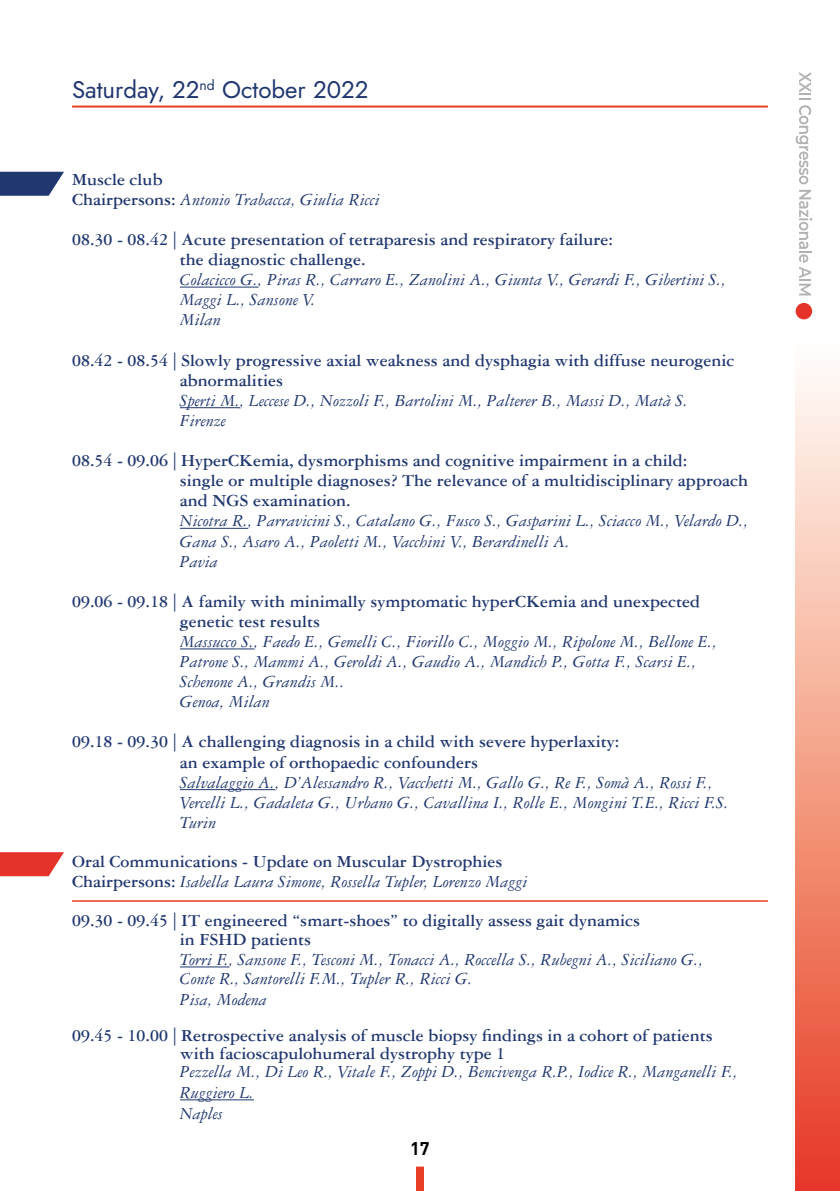
<style>
.page{position:relative;width:840px;height:1191px;background:#fff}
.page>*{position:absolute;margin:0;border:0;box-sizing:border-box;transform-origin:0 0}
.t1{font:24px "Jost";color:#20376f}
.t2{font:italic 18px/20px "Garamond Three LT";color:#20376f}
.t3{font:700 18px/20px "Garamond Three LT";color:#20376f}
.t4{font:700 18px "DIN";color:#000}
.s1{font-weight:700;font-style:normal}
.s2{font-weight:400;font-style:italic}
</style>
<div class="page">
<div style="left:416px;top:1166px;width:8px;height:25px;background:#e73e25"></div>
<div style="left:795px;top:303px;width:16px;height:16px;background:#e63329;border-radius:50%"></div>
<div style="left:795px;top:340px;width:44px;height:851px;background:linear-gradient(to bottom,#fffff8,#e73a1f)"></div>
<svg style="left:795px;top:72px;width:15px;height:112px"></svg>
<svg style="left:799px;top:190px;width:12px;height:105px"></svg>
<hr style="left:180px;top:287px;width:78px;height:1px;background:#20376f">
<hr style="left:180px;top:407px;width:60px;height:1px;background:#20376f">
<hr style="left:180px;top:528px;width:68px;height:1px;background:#20376f">
<hr style="left:180px;top:648px;width:74px;height:1px;background:#20376f">
<hr style="left:180px;top:789px;width:95px;height:1px;background:#20376f">
<hr style="left:180px;top:966px;width:49px;height:1px;background:#20376f">
<hr style="left:180px;top:1099px;width:74px;height:1px;background:#20376f">
<hr style="left:72px;top:106px;width:695px;height:2px;background:#e73e25">
<svg style="left:0;top:852px;width:64px;height:24px;background:#e94c43"></svg>
<svg style="left:0;top:172px;width:64px;height:24px;background:#3c5081"></svg>
<hr style="left:72px;top:900px;width:695px;height:1px;background:#e73e25">
<h1 class="t1" style="left:72px;top:73px;width:298px">Saturday, 22<sup>nd</sup> October 2022</h1>
<p class="t2" style="left:72px;top:170px;width:309px"><span class="s1">Muscle club<br>Chairpersons:</span> Antonio Trabacca, Giulia Ricci</p>
<p class="t3" style="left:180px;top:230px;width:434px;text-indent:-108px">08.30 - 08.42 | Acute presentation of tetraparesis and respiratory failure: the diagnostic challenge.</p>
<p class="t2" style="left:180px;top:270px;width:547px">Colacicco G., Piras R., Carraro E., Zanolini A., Giunta V., Gerardi F., Gibertini S.,<br>Maggi L., Sansone V.<br>Milan</p>
<p class="t3" style="left:180px;top:350px;width:555px;text-indent:-108px">08.42 - 08.54 | Slowly progressive axial weakness and dysphagia with diffuse neurogenic abnormalities</p>
<p class="t2" style="left:180px;top:390px;width:509px">Sperti M., Leccese D., Nozzoli F., Bartolini M., Palterer B., Massi D., Matà S.<br>Firenze</p>
<p class="t3" style="left:180px;top:451px;width:569px;text-indent:-108px">08.54 - 09.06 | HyperCKemia, dysmorphisms and cognitive impairment in a child:<br>single or multiple diagnoses? The relevance of a multidisciplinary approach and NGS examination.</p>
<p class="t2" style="left:180px;top:511px;width:569px">Nicotra R., Parravicini S., Catalano G., Fusco S., Gasparini L., Sciacco M., Velardo D.,<br>Gana S., Asaro A., Paoletti M., Vacchini V., Berardinelli A.<br>Pavia</p>
<p class="t3" style="left:180px;top:591px;width:521px;text-indent:-108px">09.06 - 09.18 | A family with minimally symptomatic hyperCKemia and unexpected genetic test results</p>
<p class="t2" style="left:180px;top:632px;width:538px">Massucco S., Faedo E., Gemelli C., Fiorillo C., Moggio M., Ripolone M., Bellone E., Patrone S., Mammi A., Geroldi A., Gaudio A., Mandich P., Gotta F., Scarsi E., Schenone A., Grandis M..<br>Genoa, Milan</p>
<p class="t3" style="left:180px;top:732px;width:440px;text-indent:-108px">09.18 - 09.30 | A challenging diagnosis in a child with severe hyperlaxity: an example of orthopaedic confounders</p>
<p class="t2" style="left:180px;top:772px;width:550px">Salvalaggio A., D’Alessandro R., Vacchetti M., Gallo G., Re F., Somà A., Rossi F.,<br>Vercelli L., Gadaleta G., Urbano G., Cavallina I., Rolle E., Mongini T.E., Ricci F.S.<br>Turin</p>
<p class="t3" style="left:72px;top:852px;width:456px;line-height:19.4px">Oral Communications - Update on Muscular Dystrophies<br>Chairpersons: <span class="s2">Isabella Laura Simone, Rossella Tupler, Lorenzo Maggi</span></p>
<p class="t3" style="left:180px;top:910px;width:461px;line-height:19.4px;text-indent:-108px">09.30 - 09.45 | IT engineered “smart-shoes” to digitally assess gait dynamics in FSHD patients</p>
<p class="t2" style="left:180px;top:949px;width:524px">Torri F., Sansone F., Tesconi M., Tonacci A., Roccella S., Rubegni A., Siciliano G.,<br>Conte R., Santorelli F.M., Tupler R., Ricci G.<br>Pisa, Modena</p>
<p class="t3" style="left:180px;top:1026px;width:534px;line-height:18px;text-indent:-108px">09.45 - 10.00 | Retrospective analysis of muscle biopsy findings in a cohort of patients with facioscapulohumeral dystrophy type 1</p>
<p class="t2" style="left:180px;top:1061px;width:559px;line-height:20.8px">Pezzella M., Di Leo R., Vitale F., Zoppi D., Bencivenga R.P., Iodice R., Manganelli F.,<br>Ruggiero L.<br>Naples</p>
<p class="t4" style="left:410px;top:1136px;width:21px">17</p>
</div>
